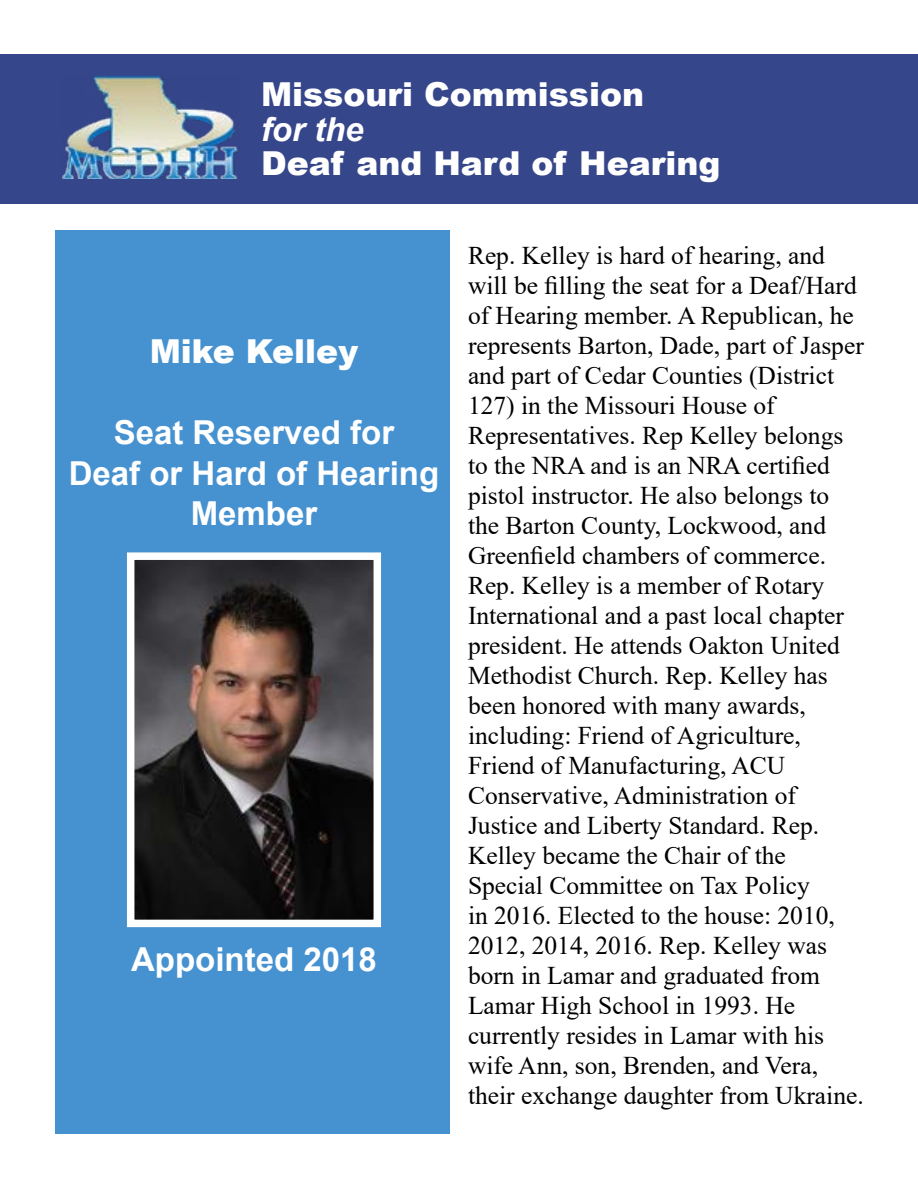
<style>
.page{position:relative;width:918px;height:1188px;background:#fff}
.page>*{position:absolute;margin:0;border:0;box-sizing:border-box;transform-origin:0 0}
.t1{font:700 33px/40.5px "Arial";color:#fff;text-align:center}
.t2{font:900 33px "Arial";color:#fff}
.t3{font:italic 700 33px "Arial";color:#fff}
.t4{font:25.5px/30px "Times New Roman";color:#000}
</style>
<div class="page">
<div style="left:0;top:54px;width:918px;height:150px;background:#36468b"></div>
<img style="left:62px;top:76px;width:176px;height:103px">
<div style="left:56px;top:231px;width:394px;height:903px;background:#4692d0"></div>
<img style="left:136px;top:561px;width:236px;height:357px">
<div style="left:127px;top:552px;width:254px;height:375px;border:8px solid #fff"></div>
<p class="t2" style="left:261px;top:70px;width:385px">Missouri Commission</p>
<p class="t3" style="left:261px;top:107px;width:104px">for the</p>
<p class="t2" style="left:261px;top:139px;width:461px">Deaf and Hard of Hearing</p>
<p class="t2" style="left:150px;top:328px;width:210px">Mike Kelley</p>
<p class="t1" style="left:69px;top:413px;width:372px">Seat Reserved for<br>Deaf or Hard of Hearing<br>Member</p>
<p class="t1" style="left:131px;top:939px;width:247px">Appointed 2018</p>
<p class="t4" style="left:468px;top:240px;width:397px">Rep. Kelley is hard of hearing, and will be filling the seat for a Deaf/Hard of Hearing member. A Republican, he represents Barton, Dade, part of Jasper and part of Cedar Counties (District 127) in the Missouri House of Representatives. Rep Kelley belongs to the NRA and is an NRA certified pistol instructor. He also belongs to the Barton County, Lockwood, and Greenfield chambers of commerce.<br>Rep. Kelley is a member of Rotary International and a past local chapter president. He attends Oakton United Methodist Church. Rep. Kelley has been honored with many awards, including: Friend of Agriculture, Friend of Manufacturing, ACU Conservative, Administration of Justice and Liberty Standard. Rep.<br>Kelley became the Chair of the Special Committee on Tax Policy<br>in 2016. Elected to the house: 2010, 2012, 2014, 2016. Rep. Kelley was born in Lamar and graduated from Lamar High School in 1993. He currently resides in Lamar with his wife Ann, son, Brenden, and Vera, their exchange daughter from Ukraine.</p>
</div>
